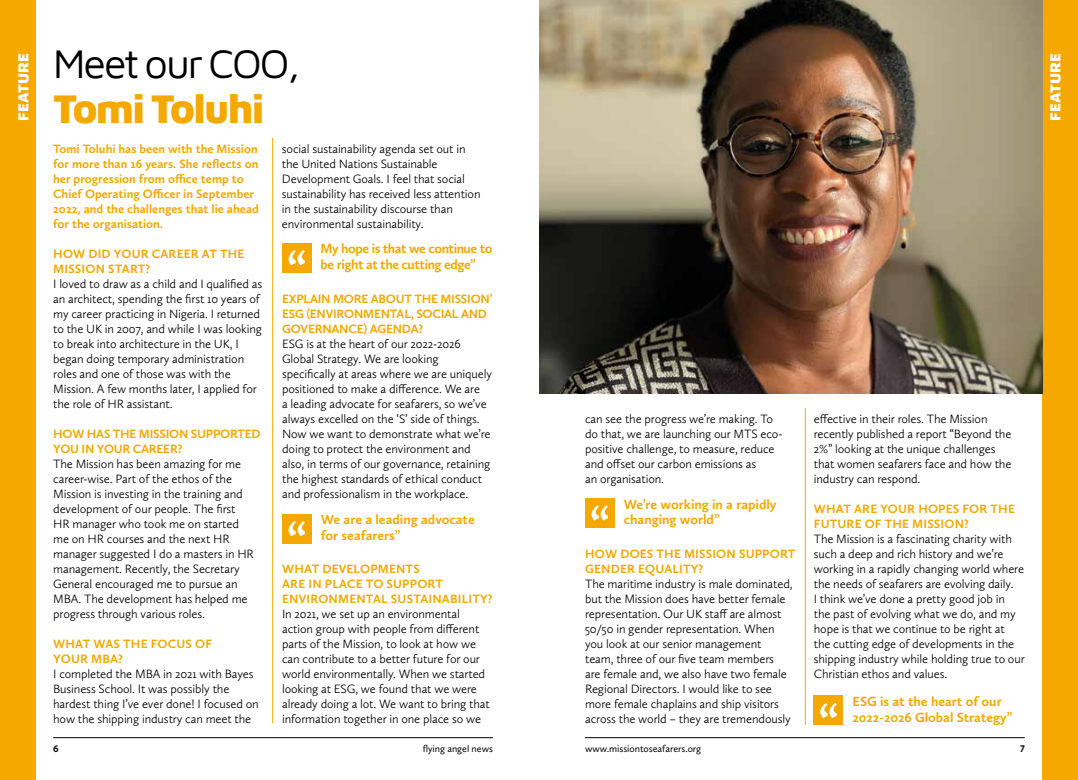
<style>
.page{position:relative;width:1078px;height:780px;background:#fff}
.page>*{position:absolute;margin:0;border:0;box-sizing:border-box;transform-origin:0 0}
.t1{font:41.25px "Maven Pro";letter-spacing:-.05em;color:#000}
.t2{font:900 41.25px "Maven Pro";letter-spacing:-.04em;color:#f5a800}
.t3{font:900 15px "Maven Pro";color:#fff}
.t4{font:700 13.75px/15.6px "Calluna Sans";color:#f5a800}
.t5{font:700 13.75px/15.6px "Calluna Sans";letter-spacing:-.03em;color:#f5a800}
.t6{font:300 12.5px/15px "Calluna Sans";letter-spacing:-.01em;color:#000}
.t7{font:700 12.5px/15px "Calluna Sans";color:#f5a800}
.t8{font:10px "Calluna Sans";letter-spacing:-.005em;color:#000}
.t9{font:700 10px "Calluna Sans";color:#000}
</style>
<div class="page">
<hr style="left:585px;top:737px;width:439px;height:1px;background:#000">
<hr style="left:53px;top:737px;width:440px;height:1px;background:#000">
<hr style="left:272px;top:138px;width:1px;height:585px;background:#f5a800">
<hr style="left:804px;top:408px;width:1px;height:317px;background:#f5a800">
<div style="left:1042px;top:0;width:35px;height:780px;background:#f5a800"></div>
<div style="left:0;top:0;width:35px;height:780px;background:#f5a800"></div>
<img style="left:539px;top:0;width:503px;height:393px">
<div style="left:282px;top:243px;width:29px;height:29px;background:#f5a800"></div>
<svg style="left:288px;top:250px;width:17px;height:15px"></svg>
<div style="left:813px;top:695px;width:29px;height:30px;background:#f5a800"></div>
<svg style="left:820px;top:702px;width:16px;height:16px"></svg>
<div style="left:585px;top:498px;width:29px;height:29px;background:#f5a800"></div>
<svg style="left:591px;top:505px;width:16px;height:15px"></svg>
<div style="left:282px;top:514px;width:29px;height:29px;background:#f5a800"></div>
<svg style="left:288px;top:521px;width:17px;height:15px"></svg>
<h1 class="t1" style="left:53px;top:35px;width:248px">Meet our COO,</h1>
<h1 class="t2" style="left:53px;top:80px;width:213px">Tomi Toluhi</h1>
<p class="t6" style="left:282px;top:141px;width:200px">social sustainability agenda set out in the United Nations Sustainable Development Goals. I feel that social sustainability has received less attention in the sustainability discourse than environmental sustainability.</p>
<p class="t3" style="left:13px;top:121px;width:69px;rotate:-90deg">FEATURE</p>
<p class="t3" style="left:1044px;top:121px;width:69px;rotate:-90deg">FEATURE</p>
<p class="t7" style="left:53px;top:141px;width:207px">Tomi Toluhi has been with the Mission for more than 16 years. She reflects on her progression from office temp to Chief Operating Officer in September 2022, and the challenges that lie ahead for the organisation.</p>
<p class="t7" style="left:53px;top:246px;width:192px">HOW DID YOUR CAREER AT THE<br>MISSION START?</p>
<p class="t6" style="left:53px;top:276px;width:210px">I loved to draw as a child and I qualified as an architect, spending the first 10 years of my career practicing in Nigeria. I returned to the UK in 2007, and while I was looking to break into architecture in the UK, I began doing temporary administration roles and one of those was with the Mission. A few months later, I applied for the role of HR assistant.</p>
<p class="t7" style="left:53px;top:426px;width:209px">HOW HAS THE MISSION SUPPORTED<br>YOU IN YOUR CAREER?</p>
<p class="t6" style="left:53px;top:456px;width:202px">The Mission has been amazing for me career-wise. Part of the ethos of the Mission is investing in the training and development of our people. The first HR manager who took me on started me on HR courses and the next HR manager suggested I do a masters in HR management. Recently, the Secretary General encouraged me to pursue an MBA. The development has helped me progress through various roles.</p>
<p class="t7" style="left:53px;top:636px;width:160px">WHAT WAS THE FOCUS OF<br>YOUR MBA?</p>
<p class="t6" style="left:53px;top:666px;width:207px">I completed the MBA in 2021 with Bayes Business School. It was possibly the hardest thing I’ve ever done! I focused on how the shipping industry can meet the</p>
<p class="t5" style="left:320px;top:240px;width:173px">My hope is that we continue to be right at the cutting edge”</p>
<p class="t7" style="left:282px;top:291px;width:212px">EXPLAIN MORE ABOUT THE MISSION’<br>ESG (ENVIRONMENTAL, SOCIAL AND<br>GOVERNANCE) AGENDA?</p>
<p class="t6" style="left:282px;top:336px;width:211px">ESG is at the heart of our 2022-2026<br>Global Strategy. We are looking specifically at areas where we are uniquely positioned to make a difference. We are<br>a leading advocate for seafarers, so we’ve always excelled on the ‘S’ side of things.<br>Now we want to demonstrate what we’re doing to protect the environment and also, in terms of our governance, retaining the highest standards of ethical conduct and professionalism in the workplace.</p>
<p class="t6" style="left:585px;top:411px;width:199px">can see the progress we’re making. To do that, we are launching our MTS eco&shy;positive challenge, to measure, reduce and offset our carbon emissions as<br>an organisation.</p>
<p class="t6" style="left:813px;top:411px;width:199px">effective in their roles. The Mission recently published a report “Beyond the 2%” looking at the unique challenges that women seafarers face and how the industry can respond.</p>
<p class="t7" style="left:813px;top:501px;width:202px">WHAT ARE YOUR HOPES FOR THE<br>FUTURE OF THE MISSION?</p>
<p class="t6" style="left:813px;top:531px;width:212px">The Mission is a fascinating charity with such a deep and rich history and we’re working in a rapidly changing world where the needs of seafarers are evolving daily.<br>I think we’ve done a pretty good job in the past of evolving what we do, and my hope is that we continue to be right at the cutting edge of developments in the shipping industry while holding true to our Christian ethos and values.</p>
<p class="t4" style="left:623px;top:496px;width:154px">We’re working in a rapidly</p>
<p class="t4" style="left:321px;top:511px;width:156px">We are a leading advocate</p>
<p class="t4" style="left:623px;top:511px;width:97px">changing world”</p>
<p class="t4" style="left:321px;top:527px;width:81px">for seafarers”</p>
<p class="t7" style="left:585px;top:546px;width:212px">HOW DOES THE MISSION SUPPORT<br>GENDER EQUALITY?</p>
<p class="t6" style="left:585px;top:576px;width:209px">The maritime industry is male dominated, but the Mission does have better female representation. Our UK staff are almost 50/50 in gender representation. When you look at our senior management team, three of our five team members are female and, we also have two female Regional Directors. I would like to see more female chaplains and ship visitors across the world – they are tremendously</p>
<p class="t7" style="left:282px;top:561px;width:212px">WHAT DEVELOPMENTS<br>ARE IN PLACE TO SUPPORT<br>ENVIRONMENTAL SUSTAINABILITY?</p>
<p class="t6" style="left:282px;top:606px;width:209px">In 2021, we set up an environmental action group with people from different parts of the Mission, to look at how we can contribute to a better future for our world environmentally. When we started looking at ESG, we found that we were already doing a lot. We want to bring that information together in one place so we</p>
<p class="t4" style="left:852px;top:693px;width:161px">ESG is at the heart of our<br>2022-2026 Global Strategy”</p>
<p class="t9" style="left:53px;top:742px;width:7px">6</p>
<p class="t8" style="left:422px;top:742px;width:72px">flying angel news</p>
<p class="t8" style="left:585px;top:742px;width:118px">www.missiontoseafarers.org</p>
<p class="t9" style="left:1019px;top:742px;width:6px">7</p>
</div>
